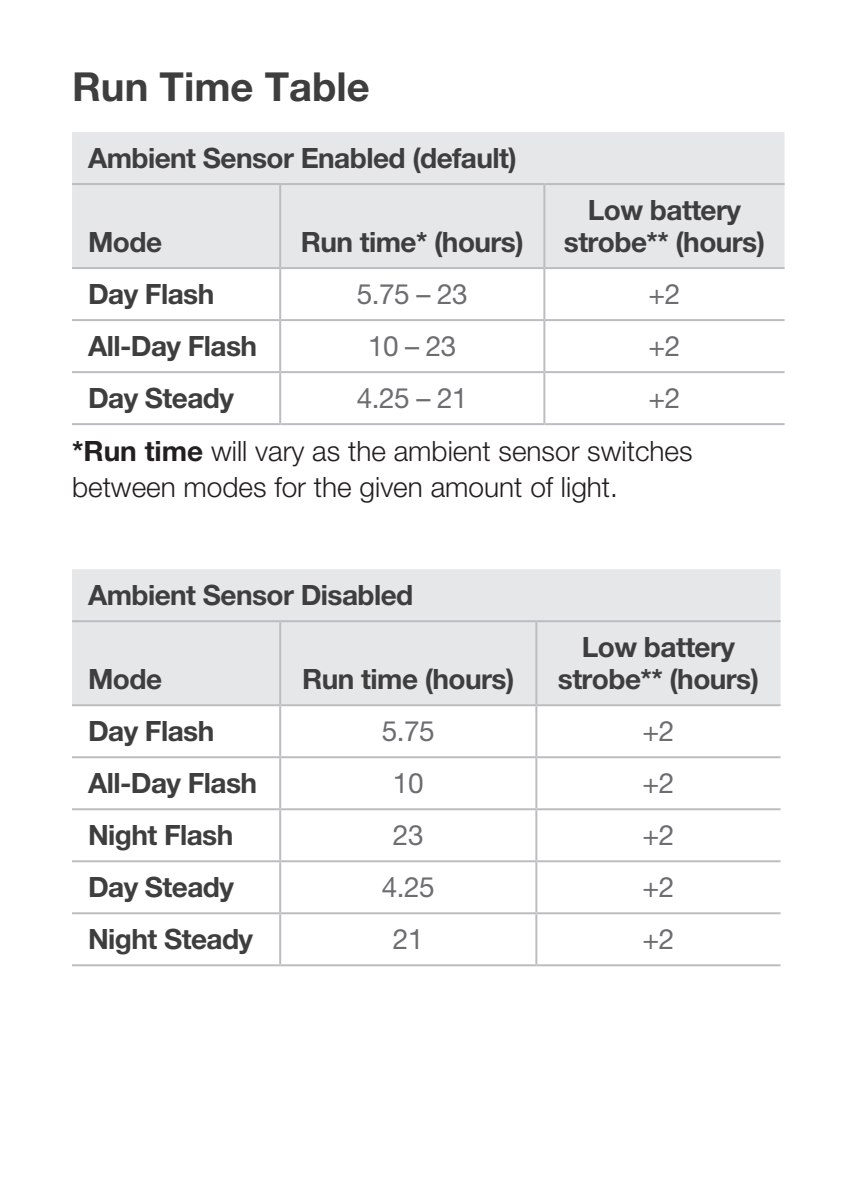
<style>
.page{position:relative;width:851px;height:1191px;background:#fff}
.page>*{position:absolute;margin:0;border:0;box-sizing:border-box;transform-origin:0 0}
.English--Page_Title{font:700 40px "Helvetica Neue LT Pro";color:#3e3e3f}
.header_2{font:700 28px/32px "Helvetica Neue LT Pro";letter-spacing:-.02em;color:#3e3e3f;text-align:center}
.body{font:300 28px/36px "Helvetica Neue LT Pro";color:#231f20}
.Table_copy_light{font:700 28px "Helvetica Neue LT Pro";letter-spacing:-.02em;color:#3e3e3f}
.Table_copy_light-2{font:28px "Helvetica Neue LT Pro";letter-spacing:-.02em;color:#6c6d70}
.s1{font-weight:700}
</style>
<div class="page">
<div style="left:72px;top:132px;width:712px;height:135px;background:#e6e7e9"></div>
<hr style="left:279px;top:185px;width:2px;height:82px;background:#bcbdc0">
<hr style="left:543px;top:185px;width:2px;height:82px;background:#bcbdc0">
<hr style="left:72px;top:267px;width:208px;height:2px;background:#bcbdc0">
<hr style="left:279px;top:269px;width:2px;height:50px;background:#bcbdc0">
<hr style="left:280px;top:267px;width:264px;height:2px;background:#bcbdc0">
<hr style="left:543px;top:269px;width:2px;height:50px;background:#bcbdc0">
<hr style="left:544px;top:267px;width:240px;height:2px;background:#bcbdc0">
<hr style="left:72px;top:319px;width:208px;height:2px;background:#bcbdc0">
<hr style="left:279px;top:321px;width:2px;height:50px;background:#bcbdc0">
<hr style="left:280px;top:319px;width:264px;height:2px;background:#bcbdc0">
<hr style="left:543px;top:321px;width:2px;height:50px;background:#bcbdc0">
<hr style="left:544px;top:319px;width:240px;height:2px;background:#bcbdc0">
<hr style="left:72px;top:371px;width:208px;height:2px;background:#bcbdc0">
<hr style="left:279px;top:373px;width:2px;height:50px;background:#bcbdc0">
<hr style="left:280px;top:371px;width:264px;height:2px;background:#bcbdc0">
<hr style="left:543px;top:373px;width:2px;height:50px;background:#bcbdc0">
<hr style="left:544px;top:371px;width:240px;height:2px;background:#bcbdc0">
<hr style="left:72px;top:423px;width:208px;height:2px;background:#bcbdc0">
<hr style="left:280px;top:423px;width:264px;height:2px;background:#bcbdc0">
<hr style="left:544px;top:423px;width:240px;height:2px;background:#bcbdc0">
<hr style="left:72px;top:183px;width:208px;height:2px;background:#bcbdc0">
<hr style="left:280px;top:183px;width:264px;height:2px;background:#bcbdc0">
<hr style="left:544px;top:183px;width:240px;height:2px;background:#bcbdc0">
<div style="left:72px;top:569px;width:708px;height:135px;background:#e6e7e9"></div>
<hr style="left:279px;top:622px;width:2px;height:82px;background:#bcbdc0">
<hr style="left:535px;top:622px;width:2px;height:82px;background:#bcbdc0">
<hr style="left:72px;top:704px;width:208px;height:2px;background:#bcbdc0">
<hr style="left:279px;top:706px;width:2px;height:50px;background:#bcbdc0">
<hr style="left:280px;top:704px;width:256px;height:2px;background:#bcbdc0">
<hr style="left:535px;top:706px;width:2px;height:50px;background:#bcbdc0">
<hr style="left:536px;top:704px;width:244px;height:2px;background:#bcbdc0">
<hr style="left:72px;top:756px;width:208px;height:2px;background:#bcbdc0">
<hr style="left:279px;top:758px;width:2px;height:50px;background:#bcbdc0">
<hr style="left:280px;top:756px;width:256px;height:2px;background:#bcbdc0">
<hr style="left:535px;top:758px;width:2px;height:50px;background:#bcbdc0">
<hr style="left:536px;top:756px;width:244px;height:2px;background:#bcbdc0">
<hr style="left:72px;top:808px;width:208px;height:2px;background:#bcbdc0">
<hr style="left:279px;top:810px;width:2px;height:50px;background:#bcbdc0">
<hr style="left:280px;top:808px;width:256px;height:2px;background:#bcbdc0">
<hr style="left:535px;top:810px;width:2px;height:50px;background:#bcbdc0">
<hr style="left:536px;top:808px;width:244px;height:2px;background:#bcbdc0">
<hr style="left:72px;top:860px;width:208px;height:2px;background:#bcbdc0">
<hr style="left:279px;top:862px;width:2px;height:50px;background:#bcbdc0">
<hr style="left:280px;top:860px;width:256px;height:2px;background:#bcbdc0">
<hr style="left:535px;top:862px;width:2px;height:50px;background:#bcbdc0">
<hr style="left:536px;top:860px;width:244px;height:2px;background:#bcbdc0">
<hr style="left:72px;top:912px;width:208px;height:2px;background:#bcbdc0">
<hr style="left:72px;top:964px;width:208px;height:2px;background:#bcbdc0">
<hr style="left:279px;top:914px;width:2px;height:50px;background:#bcbdc0">
<hr style="left:280px;top:912px;width:256px;height:2px;background:#bcbdc0">
<hr style="left:280px;top:964px;width:256px;height:2px;background:#bcbdc0">
<hr style="left:535px;top:914px;width:2px;height:50px;background:#bcbdc0">
<hr style="left:536px;top:912px;width:244px;height:2px;background:#bcbdc0">
<hr style="left:536px;top:964px;width:244px;height:2px;background:#bcbdc0">
<hr style="left:72px;top:620px;width:208px;height:2px;background:#bcbdc0">
<hr style="left:280px;top:620px;width:256px;height:2px;background:#bcbdc0">
<hr style="left:536px;top:620px;width:244px;height:2px;background:#bcbdc0">
<p class="English--Page_Title" style="left:72px;top:62px;width:299px">Run Time Table</p>
<p class="Table_copy_light" style="left:88px;top:141px;width:430px">Ambient Sensor Enabled (default)</p>
<p class="Table_copy_light" style="left:88px;top:225px;width:76px">Mode</p>
<p class="header_2" style="left:301px;top:225px;width:224px">Run time* (hours)</p>
<p class="header_2" style="left:563px;top:193px;width:203px">Low battery strobe** (hours)</p>
<p class="header_2" style="left:88px;top:277px;width:128px">Day Flash</p>
<p class="Table_copy_light-2" style="left:357px;top:277px;width:112px">5.75 – 23</p>
<p class="Table_copy_light-2" style="left:648px;top:277px;width:33px">+2</p>
<p class="header_2" style="left:88px;top:329px;width:170px">All-Day Flash</p>
<p class="Table_copy_light-2" style="left:368px;top:329px;width:90px">10 – 23</p>
<p class="Table_copy_light-2" style="left:648px;top:329px;width:33px">+2</p>
<p class="header_2" style="left:88px;top:381px;width:147px">Day Steady</p>
<p class="Table_copy_light-2" style="left:357px;top:381px;width:112px">4.25 – 21</p>
<p class="Table_copy_light-2" style="left:648px;top:381px;width:33px">+2</p>
<p class="body" style="left:72px;top:432px;width:622px"><span class="s1">*Run time</span> will vary as the ambient sensor switches between modes for the given amount of light.</p>
<p class="Table_copy_light" style="left:88px;top:578px;width:327px">Ambient Sensor Disabled</p>
<p class="Table_copy_light" style="left:88px;top:662px;width:76px">Mode</p>
<p class="header_2" style="left:302px;top:662px;width:213px">Run time (hours)</p>
<p class="header_2" style="left:557px;top:630px;width:203px">Low battery strobe** (hours)</p>
<p class="header_2" style="left:88px;top:714px;width:128px">Day Flash</p>
<p class="Table_copy_light-2" style="left:382px;top:714px;width:54px">5.75</p>
<p class="Table_copy_light-2" style="left:642px;top:714px;width:33px">+2</p>
<p class="header_2" style="left:88px;top:766px;width:170px">All-Day Flash</p>
<p class="Table_copy_light-2" style="left:393px;top:766px;width:32px">10</p>
<p class="Table_copy_light-2" style="left:642px;top:766px;width:33px">+2</p>
<p class="header_2" style="left:88px;top:818px;width:147px">Night Flash</p>
<p class="Table_copy_light-2" style="left:393px;top:818px;width:32px">23</p>
<p class="Table_copy_light-2" style="left:642px;top:818px;width:33px">+2</p>
<p class="header_2" style="left:88px;top:870px;width:147px">Day Steady</p>
<p class="Table_copy_light-2" style="left:382px;top:870px;width:54px">4.25</p>
<p class="Table_copy_light-2" style="left:642px;top:870px;width:33px">+2</p>
<p class="header_2" style="left:88px;top:922px;width:166px">Night Steady</p>
<p class="Table_copy_light-2" style="left:393px;top:922px;width:32px">21</p>
<p class="Table_copy_light-2" style="left:642px;top:922px;width:33px">+2</p>
</div>
